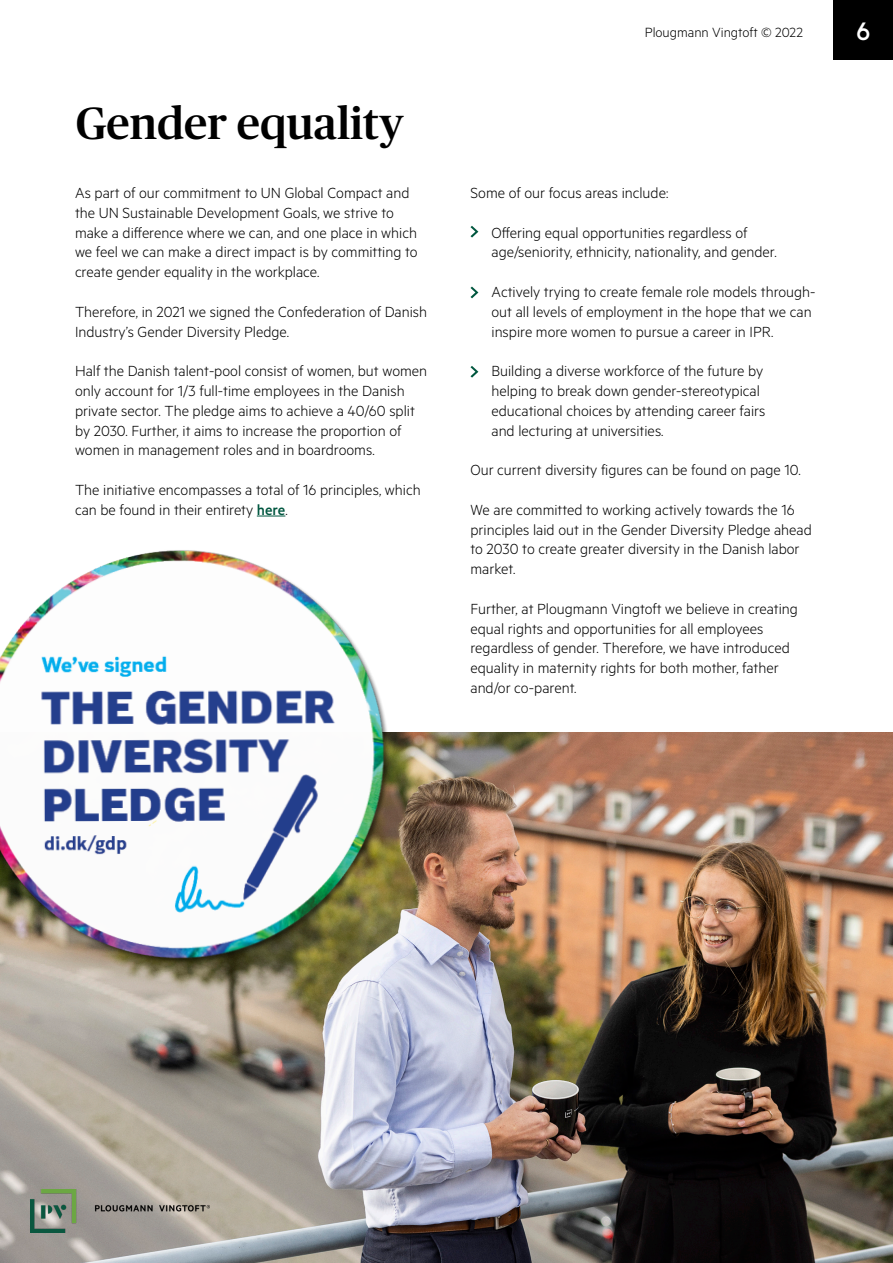
<style>
.page{position:relative;width:893px;height:1263px;background:#fff}
.page>*{position:absolute;margin:0;border:0;box-sizing:border-box;transform-origin:0 0}
.t1{font:500 45px "Publico Headline";color:#000}
.t2{font:500 28.5px "Metric";color:#fff}
.t3{font:300 16.5px/19.8px "Metric";color:#000}
.t4{font:300 15px "Metric";color:#000}
.s1{font-weight:500;color:#005740}
</style>
<div class="page">
<div style="left:833px;top:0;width:60px;height:59px;background:#000"></div>
<img style="left:0;top:733px;width:893px;height:530px">
<svg style="left:257px;top:516px;width:28px;height:1px"></svg>
<svg style="left:470px;top:226px;width:8px;height:12px"></svg>
<svg style="left:470px;top:287px;width:8px;height:11px"></svg>
<img style="left:0;top:550px;width:395px;height:419px">
<img style="left:30px;top:1189px;width:179px;height:44px">
<svg style="left:470px;top:366px;width:8px;height:12px"></svg>
<p class="t1" style="left:76px;top:91px;width:329px">Gender equality</p>
<p class="t3" style="left:75px;top:182px;width:344px">As part of our commitment to UN Global Compact and the UN Sustainable Development Goals, we strive to make a difference where we can, and one place in which we feel we can make a direct impact is by committing to create gender equality in the workplace.</p>
<p class="t3" style="left:75px;top:301px;width:354px">Therefore, in 2021 we signed the Confederation of Danish<br>Industry’s Gender Diversity Pledge.</p>
<p class="t3" style="left:75px;top:360px;width:354px">Half the Danish talent-pool consist of women, but women only account for 1/3 full-time employees in the Danish private sector. The pledge aims to achieve a 40/60 split by 2030. Further, it aims to increase the proportion of women in management roles and in boardrooms.</p>
<p class="t3" style="left:75px;top:479px;width:347px">The initiative encompasses a total of 16 principles, which can be found in their entirety <span class="s1">here</span>.</p>
<p class="t4" style="left:645px;top:23px;width:160px">Plougmann Vingtoft © 2022</p>
<h2 class="t2" style="left:856px;top:14px;width:15px">6</h2>
<p class="t3" style="left:470px;top:182px;width:199px">Some of our focus areas include:</p>
<p class="t3" style="left:491px;top:222px;width:287px">Offering equal opportunities regardless of age/seniority, ethnicity, nationality, and gender.</p>
<p class="t3" style="left:491px;top:281px;width:325px">Actively trying to create female role models through&shy;out all levels of employment in the hope that we can inspire more women to pursue a career in IPR.</p>
<p class="t3" style="left:491px;top:360px;width:275px">Building a diverse workforce of the future by helping to break down gender-stereotypical educational choices by attending career fairs and lecturing at universities.</p>
<p class="t3" style="left:470px;top:459px;width:332px">Our current diversity figures can be found on page 10.</p>
<p class="t3" style="left:470px;top:499px;width:343px">We are committed to working actively towards the 16 principles laid out in the Gender Diversity Pledge ahead to 2030 to create greater diversity in the Danish labor market.</p>
<p class="t3" style="left:470px;top:598px;width:329px">Further, at Plougmann Vingtoft we believe in creating equal rights and opportunities for all employees regardless of gender. Therefore, we have introduced equality in maternity rights for both mother, father and/or co-parent.</p>
</div>
